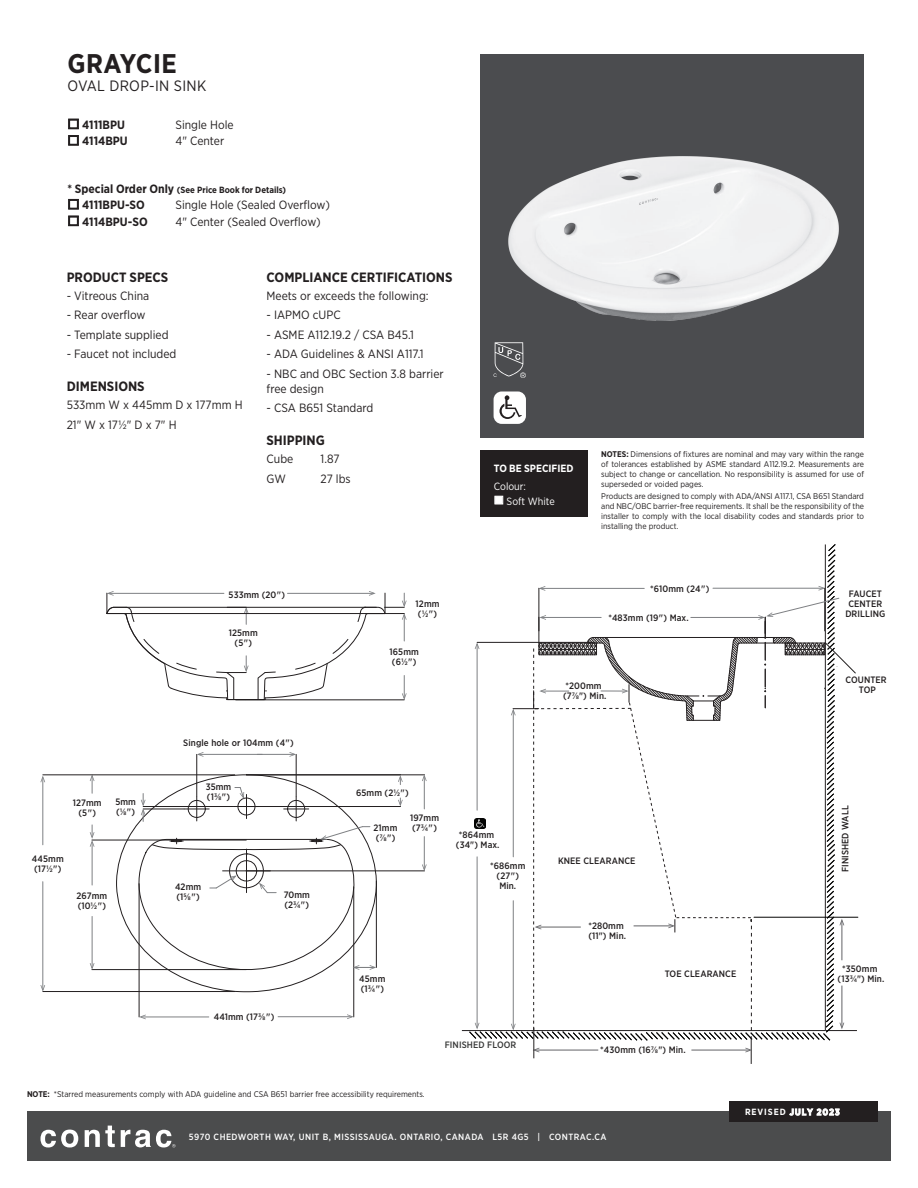
<style>
.page{position:relative;width:918px;height:1188px;background:#fff}
.page>*{position:absolute;margin:0;border:0;box-sizing:border-box;transform-origin:0 0}
.t1{font:700 27px "Gotham Narrow";letter-spacing:.02em;color:#231f20}
.t2{font:15px "Gotham Narrow";letter-spacing:.02em;color:#231f20}
.t3{font:700 13.5px "Gotham Narrow";color:#231f20}
.t4{font:12px/19.5px "Gotham Narrow";color:#231f20}
.t5{font:700 12px "Gotham Narrow";color:#231f20}
.t6{font:10.5px "Gotham Narrow";color:#fff}
.t7{font:700 10.5px "Gotham Narrow";color:#fff}
.t8{font:500 9.3px/10.1px "Gotham Narrow";letter-spacing:.01em;color:#231f20}
.t9{font:500 9.3px "Gotham Narrow";letter-spacing:.01em;color:#373837}
.t10{font:500 9px "Gotham Narrow";letter-spacing:.05em;color:#fff}
.t11{font:700 9px "Gotham Narrow";color:#231f20}
.t12{font:700 9px "Gotham Narrow";letter-spacing:.1em;color:#fff}
.t13{font:8.25px/9.9px "Gotham Narrow";color:#201d1e;text-align:justify}
.s1{font-size:12px}
.s2{font-weight:700;color:#231f20}
</style>
<div class="page">
<div style="left:481px;top:54px;width:383px;height:383px;background:#4b4c4f"></div>
<svg style="left:68px;top:118px;width:11px;height:28px"></svg>
<svg style="left:68px;top:199px;width:11px;height:27px"></svg>
<div style="left:481px;top:451px;width:107px;height:66px;background:#231f20"></div>
<svg style="left:494px;top:342px;width:32px;height:36px"></svg>
<div style="left:494px;top:392px;width:32px;height:32px;background:#fff;border-radius:8px"></div>
<svg style="left:499px;top:395px;width:23px;height:24px"></svg>
<div style="left:27px;top:1112px;width:864px;height:49px;background:#4b4c4d"></div>
<svg style="left:41px;top:1130px;width:37px;height:17px"></svg>
<svg style="left:85px;top:1126px;width:30px;height:21px"></svg>
<svg style="left:121px;top:1130px;width:55px;height:17px"></svg>
<div style="left:729px;top:1102px;width:149px;height:20px;background:#231f20"></div>
<svg style="left:116px;top:774px;width:261px;height:219px"></svg>
<hr style="left:139px;top:884px;width:1px;height:133px;background:#231f20">
<hr style="left:353px;top:887px;width:1px;height:130px;background:#231f20">
<hr style="left:376px;top:881px;width:1px;height:86px;background:#231f20">
<hr style="left:92px;top:969px;width:154px;height:1px;background:#231f20">
<hr style="left:92px;top:840px;width:154px;height:1px;background:#231f20">
<hr style="left:247px;top:806px;width:154px;height:1px;background:#231f20">
<hr style="left:247px;top:870px;width:178px;height:1px;background:#231f20">
<hr style="left:247px;top:774px;width:178px;height:1px;background:#231f20">
<hr style="left:196px;top:754px;width:1px;height:43px;background:#231f20">
<hr style="left:296px;top:754px;width:1px;height:43px;background:#231f20">
<hr style="left:257px;top:754px;width:37px;height:1px;background:#7e8083">
<svg style="left:289px;top:752px;width:7px;height:5px"></svg>
<hr style="left:199px;top:754px;width:63px;height:1px;background:#7e8083">
<svg style="left:197px;top:752px;width:7px;height:5px"></svg>
<hr style="left:278px;top:1016px;width:74px;height:1px;background:#7e8083">
<svg style="left:347px;top:1014px;width:7px;height:5px"></svg>
<hr style="left:141px;top:1017px;width:68px;height:1px;background:#7e8083">
<svg style="left:139px;top:1015px;width:7px;height:4px"></svg>
<hr style="left:92px;top:916px;width:1px;height:52px;background:#7e8083">
<svg style="left:90px;top:963px;width:4px;height:7px"></svg>
<hr style="left:92px;top:842px;width:1px;height:43px;background:#7e8083">
<svg style="left:90px;top:775px;width:4px;height:18px"></svg>
<svg style="left:90px;top:825px;width:4px;height:22px"></svg>
<hr style="left:424px;top:776px;width:1px;height:33px;background:#7e8083">
<svg style="left:422px;top:774px;width:5px;height:7px"></svg>
<hr style="left:424px;top:837px;width:1px;height:32px;background:#7e8083">
<svg style="left:422px;top:864px;width:5px;height:7px"></svg>
<svg style="left:398px;top:775px;width:5px;height:10px"></svg>
<svg style="left:398px;top:798px;width:5px;height:9px"></svg>
<img style="left:508px;top:157px;width:330px;height:164px">
<svg style="left:106px;top:591px;width:301px;height:109px"></svg>
<hr style="left:43px;top:991px;width:192px;height:1px;background:#231f20">
<hr style="left:43px;top:774px;width:192px;height:1px;background:#231f20">
<hr style="left:42px;top:882px;width:1px;height:108px;background:#7e8083">
<svg style="left:40px;top:985px;width:5px;height:7px"></svg>
<hr style="left:42px;top:778px;width:1px;height:67px;background:#7e8083">
<svg style="left:40px;top:776px;width:5px;height:6px"></svg>
<svg style="left:132px;top:787px;width:244px;height:193px"></svg>
<hr style="left:462px;top:1030px;width:363px;height:1px;background:#231f20">
<hr style="left:754px;top:917px;width:104px;height:1px;background:#050504">
<svg style="left:469px;top:544px;width:388px;height:520px"></svg>
<h1 class="t1" style="left:68px;top:47px;width:111px">GRAYCIE</h1>
<h2 class="t2" style="left:68px;top:77px;width:140px">OVAL DROP-IN SINK</h2>
<h3 class="t5" style="left:68px;top:117px;width:59px">◻ 4111BPU</h3>
<h3 class="t4" style="left:176px;top:115px;width:60px">Single Hole</h3>
<h3 class="t5" style="left:68px;top:133px;width:62px">◻ 4114BPU</h3>
<h3 class="t4" style="left:176px;top:131px;width:50px">4" Center</h3>
<p class="t11" style="left:68px;top:184px;width:220px"><span class="s1">* Special Order Only</span> (See Price Book for Details)</p>
<h3 class="t5" style="left:68px;top:197px;width:79px">◻ 4111BPU-SO</h3>
<h3 class="t4" style="left:176px;top:195px;width:156px">Single Hole (Sealed Overflow)</h3>
<h3 class="t5" style="left:68px;top:214px;width:82px">◻ 4114BPU-SO</h3>
<h3 class="t4" style="left:175px;top:211px;width:147px">4" Center (Sealed Overflow)</h3>
<h3 class="t3" style="left:67px;top:268px;width:103px">PRODUCT SPECS</h3>
<h3 class="t4" style="left:67px;top:286px;width:84px">- Vitreous China</h3>
<h3 class="t4" style="left:67px;top:305px;width:80px">- Rear overflow</h3>
<h3 class="t4" style="left:67px;top:325px;width:103px">- Template supplied</h3>
<h3 class="t4" style="left:67px;top:344px;width:111px">- Faucet not included</h3>
<h3 class="t3" style="left:67px;top:378px;width:79px">DIMENSIONS</h3>
<h3 class="t4" style="left:67px;top:395px;width:177px">533mm W x 445mm D x 177mm H<br>21" W x 17½" D x 7" H</h3>
<h3 class="t3" style="left:267px;top:268px;width:188px">COMPLIANCE CERTIFICATIONS</h3>
<h3 class="t4" style="left:267px;top:286px;width:164px">Meets or exceeds the following:</h3>
<h3 class="t4" style="left:267px;top:305px;width:76px">- IAPMO cUPC</h3>
<h3 class="t4" style="left:267px;top:325px;width:149px">- ASME A112.19.2 / CSA B45.1</h3>
<h3 class="t4" style="left:267px;top:344px;width:159px">- ADA Guidelines &amp; ANSI A117.1</h3>
<h3 class="t4" style="left:267px;top:366px;width:179px;line-height:15px">- NBC and OBC Section 3.8 barrier free design</h3>
<h3 class="t4" style="left:267px;top:398px;width:108px">- CSA B651 Standard</h3>
<h3 class="t3" style="left:267px;top:432px;width:60px">SHIPPING</h3>
<h3 class="t4" style="left:267px;top:449px;width:28px">Cube</h3>
<h3 class="t4" style="left:321px;top:449px;width:21px">1.87</h3>
<h3 class="t4" style="left:267px;top:469px;width:21px">GW</h3>
<h3 class="t4" style="left:321px;top:469px;width:32px">27 lbs</h3>
<p class="t8" style="left:229px;top:590px;width:58px">533mm (20")</p>
<p class="t8" style="left:229px;top:628px;width:31px;text-align:center">125mm (5")</p>
<p class="t8" style="left:183px;top:738px;width:112px">Single hole or 104mm (4")</p>
<p class="t8" style="left:416px;top:599px;width:25px">12mm (½")</p>
<p class="t8" style="left:390px;top:646px;width:31px">165mm (6½")</p>
<p class="t7" style="left:494px;top:462px;width:81px">TO BE SPECIFIED</p>
<p class="t6" style="left:494px;top:480px;width:34px">Colour:</p>
<p class="t6" style="left:494px;top:495px;width:63px">■ Soft White</p>
<p class="t13" style="left:601px;top:449px;width:264px"><span class="s2">NOTES:</span> Dimensions of fixtures are nominal and may vary within the range of tolerances established by ASME standard A112.19.2. Measurements are subject to change or cancellation. No responsibility is assumed for use of superseded or voided pages.</p>
<p class="t13" style="left:601px;top:491px;width:264px">Products are designed to comply with ADA/ANSI A117.1, CSA B651 Standard and NBC/OBC barrier-free requirements. It shall be the responsibility of the installer to comply with the local disability codes and standards prior to installing the product.</p>
<p class="t8" style="left:650px;top:584px;width:61px">*610mm (24")</p>
<p class="t8" style="left:608px;top:613px;width:82px">*483mm (19") Max.</p>
<p class="t8" style="left:845px;top:588px;width:42px;text-align:center">FAUCET<br>CENTER<br>DRILLING</p>
<p class="t8" style="left:563px;top:681px;width:45px">*200mm (7⅞") Min.</p>
<p class="t8" style="left:845px;top:674px;width:43px;text-align:center">COUNTER<br>TOP</p>
<p class="t8" style="left:73px;top:798px;width:30px;text-align:center">127mm (5")</p>
<p class="t8" style="left:115px;top:797px;width:22px">5mm (⅛")</p>
<p class="t8" style="left:32px;top:853px;width:33px">445mm (17½")</p>
<p class="t8" style="left:76px;top:891px;width:32px">267mm (10½")</p>
<p class="t8" style="left:206px;top:782px;width:27px">35mm (1⅜")</p>
<p class="t8" style="left:175px;top:881px;width:28px">42mm (1⅝")</p>
<p class="t8" style="left:284px;top:889px;width:28px">70mm (2¾")</p>
<p class="t8" style="left:214px;top:1012px;width:62px">441mm (17⅜")</p>
<p class="t8" style="left:356px;top:788px;width:54px">65mm (2½")</p>
<p class="t8" style="left:374px;top:822px;width:25px">21mm (⅞")</p>
<p class="t8" style="left:410px;top:813px;width:31px">197mm (7¾")</p>
<p class="t8" style="left:456px;top:830px;width:45px;text-align:center">*864mm (34") Max.</p>
<p class="t8" style="left:490px;top:861px;width:37px;text-align:center">*686mm (27")<br>Min.</p>
<p class="t8" style="left:359px;top:973px;width:28px">45mm (1¾")</p>
<p class="t9" style="left:445px;top:1039px;width:73px">FINISHED FLOOR</p>
<p class="t13" style="left:27px;top:1089px;width:399px"><span class="s2">NOTE:</span> *Starred measurements comply with ADA guideline and CSA B651 barrier free accessibility requirements.</p>
<p class="t8" style="left:558px;top:856px;width:79px">KNEE CLEARANCE</p>
<p class="t8" style="left:588px;top:920px;width:39px">*280mm (11") Min.</p>
<p class="t8" style="left:840px;top:872px;width:68px;rotate:-90deg">FINISHED WALL</p>
<p class="t8" style="left:665px;top:968px;width:73px">TOE CLEARANCE</p>
<p class="t8" style="left:838px;top:964px;width:48px;text-align:center">*350mm (13¾") Min.</p>
<p class="t8" style="left:600px;top:1044px;width:87px">*430mm (16⅞") Min.</p>
<p class="t12" style="left:745px;top:1106px;width:96px">REVISED JULY 2023</p>
<p class="t10" style="left:189px;top:1131px;width:419px">5970 CHEDWORTH WAY, UNIT B, MISSISSAUGA. ONTARIO, CANADA L5R 4G5 | CONTRAC.CA</p>
</div>
